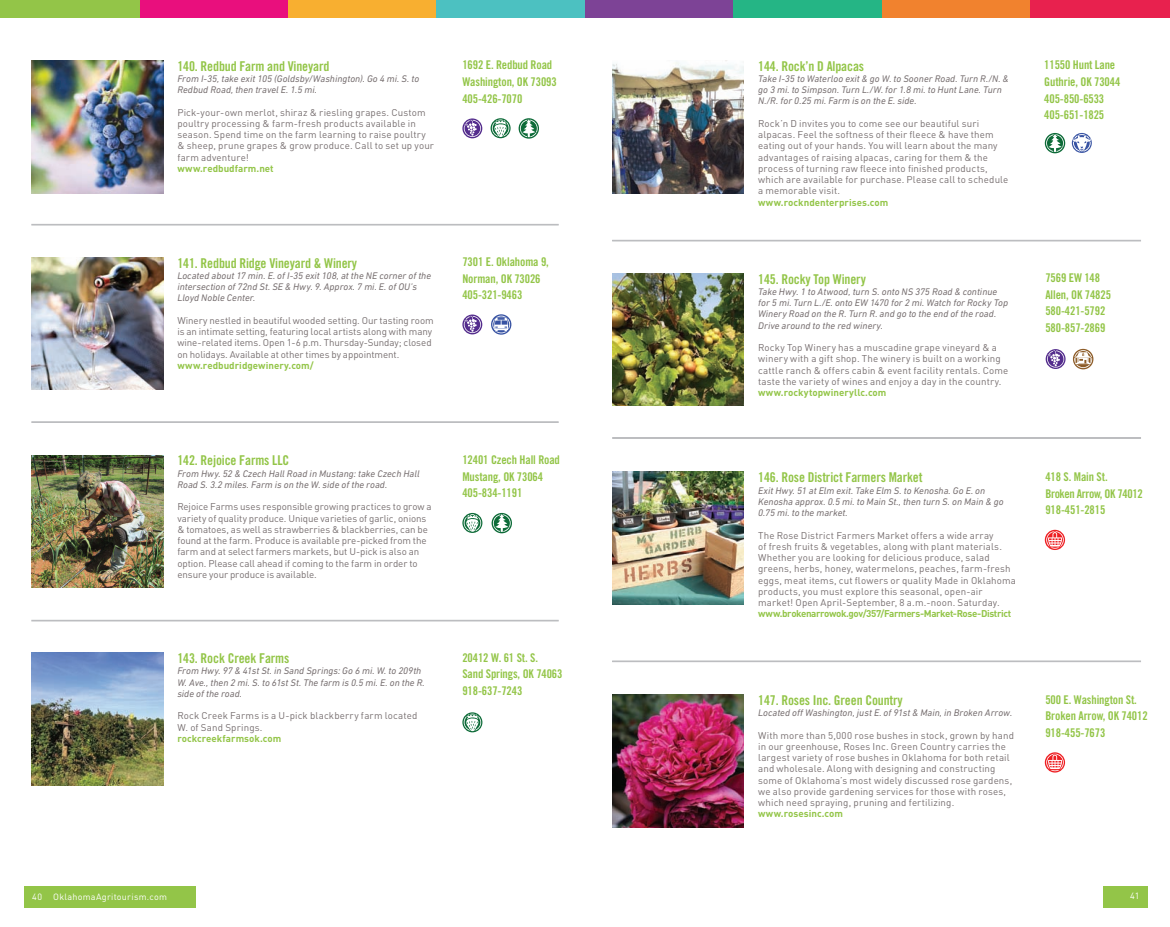
<style>
.page{position:relative;width:1170px;height:927px;background:#fff}
.page>*{position:absolute;margin:0;border:0;box-sizing:border-box;transform-origin:0 0}
.t1{font:13.5px "Trade Gothic Bold Cond Twenty";letter-spacing:-.01em;color:#93c548}
.t2{font:12px/16.5px "Trade Gothic Bold Cond Twenty";letter-spacing:-.01em;color:#93c548}
.t3{font:12px/16.5px "Trade Gothic Bold Cond Twenty";letter-spacing:-.03em;color:#93c548}
.t4{font:9.75px/11.2px "DIN";letter-spacing:.015em;color:#776f70}
.t5{font:italic 9.75px/11.2px "DIN Next LT Pro";letter-spacing:.005em;color:#776f70}
.t6{font:9.75px/11.2px "DIN";letter-spacing:-.005em;color:#776f70}
.t7{font:700 9.75px "DIN";color:#93c548}
.t8{font:700 9.75px "DIN";letter-spacing:-.04em;color:#93c548}
.t9{font:9px "DIN";letter-spacing:.025em;color:#fff}
</style>
<div class="page">
<div style="left:24px;top:886px;width:171px;height:22px;background:#93c548"></div>
<div style="left:1103px;top:886px;width:44px;height:22px;background:#93c548"></div>
<div style="left:32px;top:224px;width:526px;height:1px;border:1px solid #bcbdc0"></div>
<div style="left:32px;top:422px;width:526px;height:1px;border:1px solid #bcbdc0"></div>
<div style="left:32px;top:620px;width:526px;height:1px;border:1px solid #bcbdc0"></div>
<img style="left:32px;top:60px;width:131px;height:133px">
<img style="left:32px;top:257px;width:131px;height:133px">
<img style="left:32px;top:455px;width:131px;height:133px">
<svg style="left:490px;top:118px;width:20px;height:20px"></svg>
<svg style="left:492px;top:119px;width:17px;height:18px"></svg>
<svg style="left:462px;top:513px;width:20px;height:20px"></svg>
<svg style="left:463px;top:514px;width:18px;height:18px"></svg>
<svg style="left:491px;top:513px;width:21px;height:20px"></svg>
<svg style="left:493px;top:514px;width:17px;height:18px"></svg>
<svg style="left:518px;top:118px;width:21px;height:21px"></svg>
<svg style="left:520px;top:119px;width:17px;height:18px"></svg>
<svg style="left:491px;top:314px;width:20px;height:21px"></svg>
<svg style="left:492px;top:316px;width:18px;height:17px"></svg>
<svg style="left:1044px;top:530px;width:21px;height:20px"></svg>
<svg style="left:1046px;top:531px;width:17px;height:18px"></svg>
<svg style="left:1044px;top:752px;width:21px;height:20px"></svg>
<svg style="left:1046px;top:754px;width:17px;height:17px"></svg>
<svg style="left:1071px;top:133px;width:20px;height:20px"></svg>
<svg style="left:462px;top:118px;width:20px;height:20px"></svg>
<svg style="left:464px;top:118px;width:17px;height:19px"></svg>
<svg style="left:462px;top:314px;width:20px;height:20px"></svg>
<svg style="left:464px;top:314px;width:17px;height:19px"></svg>
<svg style="left:1045px;top:349px;width:20px;height:20px"></svg>
<svg style="left:1047px;top:349px;width:17px;height:19px"></svg>
<svg style="left:462px;top:712px;width:20px;height:20px"></svg>
<svg style="left:463px;top:713px;width:18px;height:18px"></svg>
<img style="left:32px;top:653px;width:131px;height:132px">
<img style="left:612px;top:60px;width:132px;height:133px">
<img style="left:612px;top:273px;width:132px;height:133px">
<img style="left:612px;top:472px;width:132px;height:133px">
<div style="left:612px;top:437px;width:528px;height:1px;border:1px solid #bcbdc0"></div>
<div style="left:612px;top:240px;width:528px;height:1px;border:1px solid #bcbdc0"></div>
<div style="left:612px;top:661px;width:528px;height:1px;border:1px solid #bcbdc0"></div>
<img style="left:612px;top:694px;width:132px;height:133px">
<svg style="left:1044px;top:133px;width:21px;height:20px"></svg>
<svg style="left:1046px;top:134px;width:17px;height:18px"></svg>
<svg style="left:1072px;top:349px;width:21px;height:20px"></svg>
<svg style="left:1074px;top:350px;width:18px;height:18px"></svg>
<div style="left:0;top:0;width:141px;height:18px;background:#93c548"></div>
<div style="left:140px;top:0;width:149px;height:18px;background:#e90f7d"></div>
<div style="left:288px;top:0;width:150px;height:18px;background:#f8af30"></div>
<div style="left:436px;top:0;width:150px;height:18px;background:#4cc1c1"></div>
<div style="left:585px;top:0;width:149px;height:18px;background:#7d4396"></div>
<div style="left:733px;top:0;width:150px;height:18px;background:#25b585"></div>
<div style="left:881px;top:0;width:150px;height:18px;background:#f1822e"></div>
<div style="left:1030px;top:0;width:139px;height:18px;background:#e8214e"></div>
<h1 class="t1" style="left:177px;top:58px;width:154px">140. Redbud Farm and Vineyard</h1>
<p class="t5" style="left:177px;top:73px;width:243px">From I-35, take exit 105 (Goldsby/Washington). Go 4 mi. S. to<br>Redbud Road, then travel E. 1.5 mi.</p>
<p class="t4" style="left:177px;top:106px;width:258px">Pick-your-own merlot, shiraz &amp; riesling grapes. Custom poultry processing &amp; farm-fresh products available in season. Spend time on the farm learning to raise poultry &amp; sheep, prune grapes &amp; grow produce. Call to set up your farm adventure!</p>
<p class="t7" style="left:177px;top:162px;width:98px">www.redbudfarm.net</p>
<p class="t2" style="left:462px;top:57px;width:96px">1692 E. Redbud Road<br>Washington, OK 73093<br>405-426-7070</p>
<h1 class="t1" style="left:177px;top:254px;width:181px">141. Redbud Ridge Vineyard &amp; Winery</h1>
<p class="t5" style="left:177px;top:270px;width:255px">Located about 17 min. E. of I-35 exit 108, at the NE corner of the intersection of 72nd St. SE &amp; Hwy. 9. Approx. 7 mi. E. of OU’s<br>Lloyd Noble Center.</p>
<p class="t6" style="left:177px;top:314px;width:258px">Winery nestled in beautiful wooded setting. Our tasting room is an intimate setting, featuring local artists along with many wine-related items. Open 1-6 p.m. Thursday-Sunday; closed on holidays. Available at other times by appointment.</p>
<p class="t7" style="left:177px;top:359px;width:138px">www.redbudridgewinery.com/</p>
<p class="t2" style="left:462px;top:254px;width:88px">7301 E. Oklahoma 9,<br>Norman, OK 73026<br>405-321-9463</p>
<h1 class="t1" style="left:177px;top:452px;width:113px">142. Rejoice Farms LLC</h1>
<p class="t5" style="left:177px;top:467px;width:244px">From Hwy. 52 &amp; Czech Hall Road in Mustang: take Czech Hall<br>Road S. 3.2 miles. Farm is on the W. side of the road.</p>
<p class="t6" style="left:177px;top:501px;width:256px">Rejoice Farms uses responsible growing practices to grow a variety of quality produce. Unique varieties of garlic, onions &amp; tomatoes, as well as strawberries &amp; blackberries, can be found at the farm. Produce is available pre-picked from the farm and at select farmers markets, but U-pick is also an option. Please call ahead if coming to the farm in order to ensure your produce is available.</p>
<h1 class="t1" style="left:177px;top:650px;width:113px">143. Rock Creek Farms</h1>
<p class="t5" style="left:177px;top:665px;width:249px">From Hwy. 97 &amp; 41st St. in Sand Springs: Go 6 mi. W. to 209th<br>W. Ave., then 2 mi. S. to 61st St. The farm is 0.5 mi. E. on the R. side of the road.</p>
<p class="t4" style="left:177px;top:710px;width:241px">Rock Creek Farms is a U-pick blackberry farm located<br>W. of Sand Springs.</p>
<p class="t7" style="left:177px;top:732px;width:105px">rockcreekfarmsok.com</p>
<p class="t2" style="left:462px;top:451px;width:99px">12401 Czech Hall Road<br>Mustang, OK 73064<br>405-834-1191</p>
<p class="t2" style="left:462px;top:649px;width:102px">20412 W. 61 St. S.<br>Sand Springs, OK 74063<br>918-637-7243</p>
<h1 class="t1" style="left:758px;top:58px;width:107px">144. Rock’n D Alpacas</h1>
<p class="t5" style="left:758px;top:73px;width:252px">Take I-35 to Waterloo exit &amp; go W. to Sooner Road. Turn R./N. &amp; go 3 mi. to Simpson. Turn L./W. for 1.8 mi. to Hunt Lane. Turn<br>N./R. for 0.25 mi. Farm is on the E. side.</p>
<p class="t4" style="left:758px;top:118px;width:252px">Rock’n D invites you to come see our beautiful suri alpacas. Feel the softness of their fleece &amp; have them eating out of your hands. You will learn about the many advantages of raising alpacas, caring for them &amp; the process of turning raw fleece into finished products, which are available for purchase. Please call to schedule a memorable visit.</p>
<p class="t7" style="left:758px;top:196px;width:132px">www.rockndenterprises.com</p>
<h1 class="t1" style="left:758px;top:270px;width:109px">145. Rocky Top Winery</h1>
<p class="t5" style="left:758px;top:286px;width:251px">Take Hwy. 1 to Atwood, turn S. onto NS 375 Road &amp; continue for 5 mi. Turn L./E. onto EW 1470 for 2 mi. Watch for Rocky Top Winery Road on the R. Turn R. and go to the end of the road.<br>Drive around to the red winery.</p>
<p class="t4" style="left:758px;top:342px;width:252px">Rocky Top Winery has a muscadine grape vineyard &amp; a winery with a gift shop. The winery is built on a working cattle ranch &amp; offers cabin &amp; event facility rentals. Come taste the variety of wines and enjoy a day in the country.</p>
<p class="t7" style="left:758px;top:386px;width:130px">www.rockytopwineryllc.com</p>
<p class="t2" style="left:1044px;top:57px;width:78px">11550 Hunt Lane<br>Guthrie, OK 73044<br>405-850-6533<br>405-651-1825</p>
<p class="t2" style="left:1045px;top:270px;width:67px">7569 EW 148<br>Allen, OK 74825<br>580-421-5792<br>580-857-2869</p>
<h1 class="t1" style="left:758px;top:469px;width:166px">146. Rose District Farmers Market</h1>
<p class="t5" style="left:758px;top:484px;width:247px">Exit Hwy. 51 at Elm exit. Take Elm S. to Kenosha. Go E. on<br>Kenosha approx. 0.5 mi. to Main St., then turn S. on Main &amp; go<br>0.75 mi. to the market.</p>
<p class="t4" style="left:758px;top:529px;width:259px">The Rose District Farmers Market offers a wide array<br>of fresh fruits &amp; vegetables, along with plant materials.<br>Whether you are looking for delicious produce, salad greens, herbs, honey, watermelons, peaches, farm-fresh eggs, meat items, cut flowers or quality Made in Oklahoma products, you must explore this seasonal, open-air market! Open April-September, 8 a.m.-noon. Saturday.</p>
<p class="t8" style="left:758px;top:607px;width:255px">www.brokenarrowok.gov/357/Farmers-Market-Rose-District</p>
<p class="t3" style="left:1045px;top:468px;width:99px">418 S. Main St.<br>Broken Arrow, OK 74012<br>918-451-2815</p>
<h1 class="t1" style="left:758px;top:692px;width:146px">147. Roses Inc. Green Country</h1>
<p class="t5" style="left:758px;top:707px;width:255px">Located off Washington, just E. of 91st &amp; Main, in Broken Arrow.</p>
<p class="t4" style="left:758px;top:729px;width:257px">With more than 5,000 rose bushes in stock, grown by hand in our greenhouse, Roses Inc. Green Country carries the largest variety of rose bushes in Oklahoma for both retail and wholesale. Along with designing and constructing some of Oklahoma’s most widely discussed rose gardens, we also provide gardening services for those with roses, which need spraying, pruning and fertilizing.</p>
<p class="t7" style="left:758px;top:807px;width:86px">www.rosesinc.com</p>
<p class="t2" style="left:1045px;top:691px;width:104px">500 E. Washington St.<br>Broken Arrow, OK 74012<br>918-455-7673</p>
<p class="t9" style="left:32px;top:891px;width:136px">40 OklahomaAgritourism.com</p>
<p class="t9" style="left:1130px;top:890px;width:11px">41</p>
</div>
